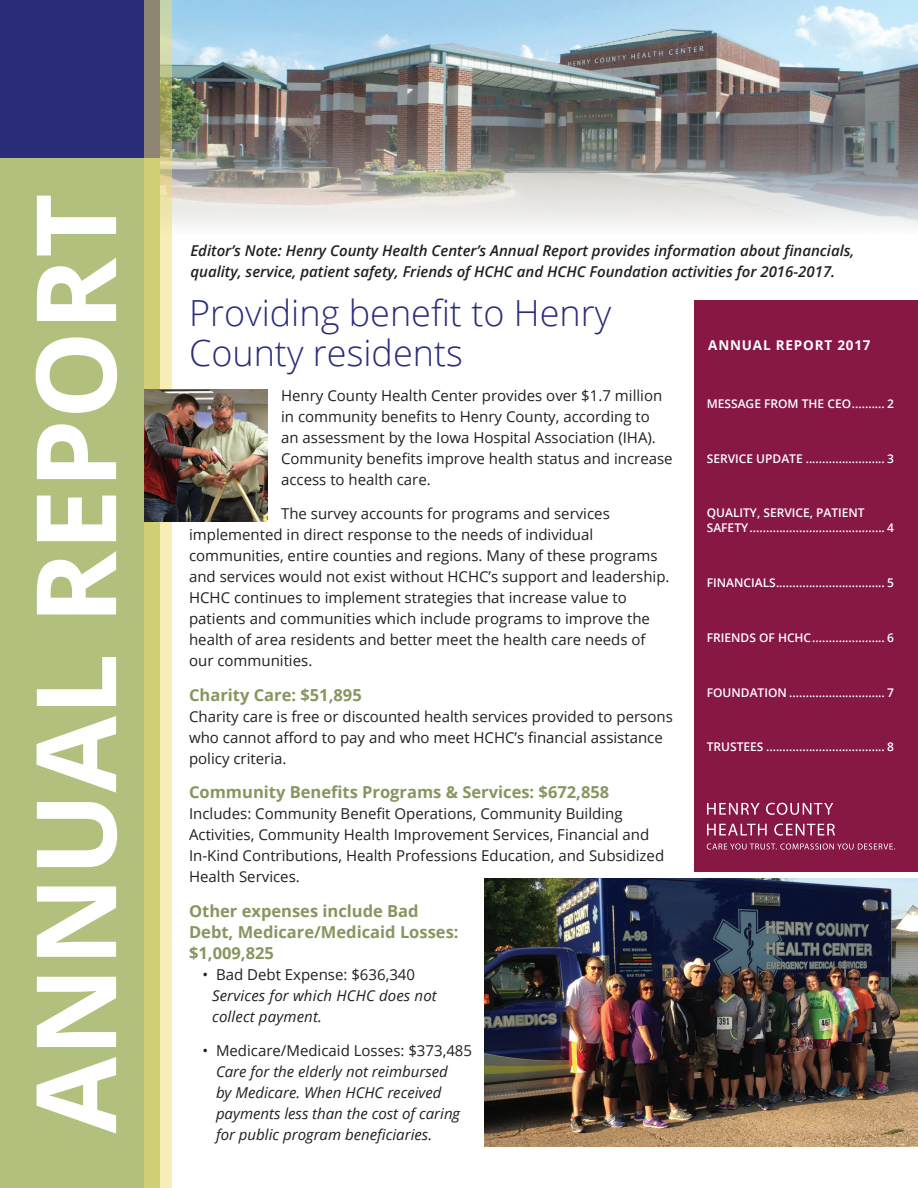
<style>
.page{position:relative;width:918px;height:1188px;background:#fff}
.page>*{position:absolute;margin:0;border:0;box-sizing:border-box;transform-origin:0 0}
.t1{font:700 111px "Open Sans";color:#fff}
.t2{font:300 36px/40.5px "Open Sans";color:#2b2d7b}
.t3{font:700 16.5px/21px "Open Sans";color:#879660}
.t4{font:15px/21px "Open Sans";color:#231f20}
.t5{font:italic 600 15px/21px "Open Sans";color:#231f20}
.t6{font:italic 15px/21px "Open Sans";color:#231f20}
.t7{font:700 13.5px "Open Sans";letter-spacing:.06em;color:#fff}
.t8{font:600 12px/14.4px "Open Sans";color:#fff}
</style>
<div class="page">
<div style="left:694px;top:300px;width:224px;height:571px;background:#871843"></div>
<img style="left:171px;top:0;width:747px;height:235px">
<div style="left:0;top:158px;width:160px;height:1030px;background:#b1c17d"></div>
<div style="left:0;top:0;width:160px;height:158px;background:#2b2d7b"></div>
<svg style="left:144px;top:0;width:27px;height:1188px;background:#d6d18a"></svg>
<svg style="left:707px;top:803px;width:53px;height:12px"></svg>
<svg style="left:766px;top:803px;width:67px;height:12px"></svg>
<svg style="left:707px;top:824px;width:60px;height:11px"></svg>
<svg style="left:774px;top:824px;width:61px;height:12px"></svg>
<svg style="left:707px;top:843px;width:188px;height:7px"></svg>
<img style="left:144px;top:389px;width:124px;height:133px">
<img style="left:485px;top:879px;width:433px;height:268px">
<h1 class="t1" style="left:-3px;top:1134px;width:942px;rotate:-90deg">ANNUAL REPORT</h1>
<p class="t5" style="left:190px;top:240px;width:666px">Editor’s Note: Henry County Health Center’s Annual Report provides information about financials, quality, service, patient safety, Friends of HCHC and HCHC Foundation activities for 2016-2017.</p>
<h2 class="t2" style="left:189px;top:291px;width:424px">Providing benefit to Henry<br>County residents</h2>
<p class="t4" style="left:281px;top:384px;width:393px">Henry County Health Center provides over $1.7 million in community benefits to Henry County, according to<br>an assessment by the Iowa Hospital Association (IHA).<br>Community benefits improve health status and increase access to health care.</p>
<p class="t4" style="left:189px;top:503px;width:482px;text-indent:92px">The survey accounts for programs and services implemented in direct response to the needs of individual communities, entire counties and regions. Many of these programs and services would not exist without HCHC’s support and leadership.<br>HCHC continues to implement strategies that increase value to patients and communities which include programs to improve the health of area residents and better meet the health care needs of our communities.</p>
<p class="t3" style="left:189px;top:684px;width:174px">Charity Care: $51,895</p>
<p class="t4" style="left:189px;top:705px;width:485px">Charity care is free or discounted health services provided to persons who cannot afford to pay and who meet HCHC’s financial assistance policy criteria.</p>
<p class="t3" style="left:189px;top:781px;width:422px">Community Benefits Programs &amp; Services: $672,858</p>
<p class="t4" style="left:189px;top:803px;width:477px">Includes: Community Benefit Operations, Community Building Activities, Community Health Improvement Services, Financial and In-Kind Contributions, Health Professions Education, and Subsidized Health Services.</p>
<p class="t3" style="left:189px;top:900px;width:271px">Other expenses include Bad<br>Debt, Medicare/Medicaid Losses: $1,009,825</p>
<p class="t4" style="left:203px;top:963px;width:214px">• Bad Debt Expense: $636,340</p>
<p class="t6" style="left:212px;top:984px;width:226px">Services for which HCHC does not collect payment.</p>
<p class="t4" style="left:203px;top:1040px;width:271px">• Medicare/Medicaid Losses: $373,485</p>
<p class="t6" style="left:216px;top:1061px;width:246px">Care for the elderly not reimbursed by Medicare. When HCHC received payments less than the cost of caring for public program beneficiaries.</p>
<p class="t7" style="left:708px;top:336px;width:164px">ANNUAL REPORT 2017</p>
<p class="t8" style="left:707px;top:396px;width:189px">MESSAGE FROM THE CEO .......... 2</p>
<p class="t8" style="left:707px;top:451px;width:189px">SERVICE UPDATE ........................ 3</p>
<p class="t8" style="left:707px;top:506px;width:189px">QUALITY, SERVICE, PATIENT<br>SAFETY......................................... 4</p>
<p class="t8" style="left:707px;top:575px;width:189px">FINANCIALS................................. 5</p>
<p class="t8" style="left:707px;top:630px;width:189px">FRIENDS OF HCHC ...................... 6</p>
<p class="t8" style="left:707px;top:685px;width:189px">FOUNDATION ............................. 7</p>
<p class="t8" style="left:707px;top:740px;width:189px">TRUSTEES .................................... 8</p>
</div>
